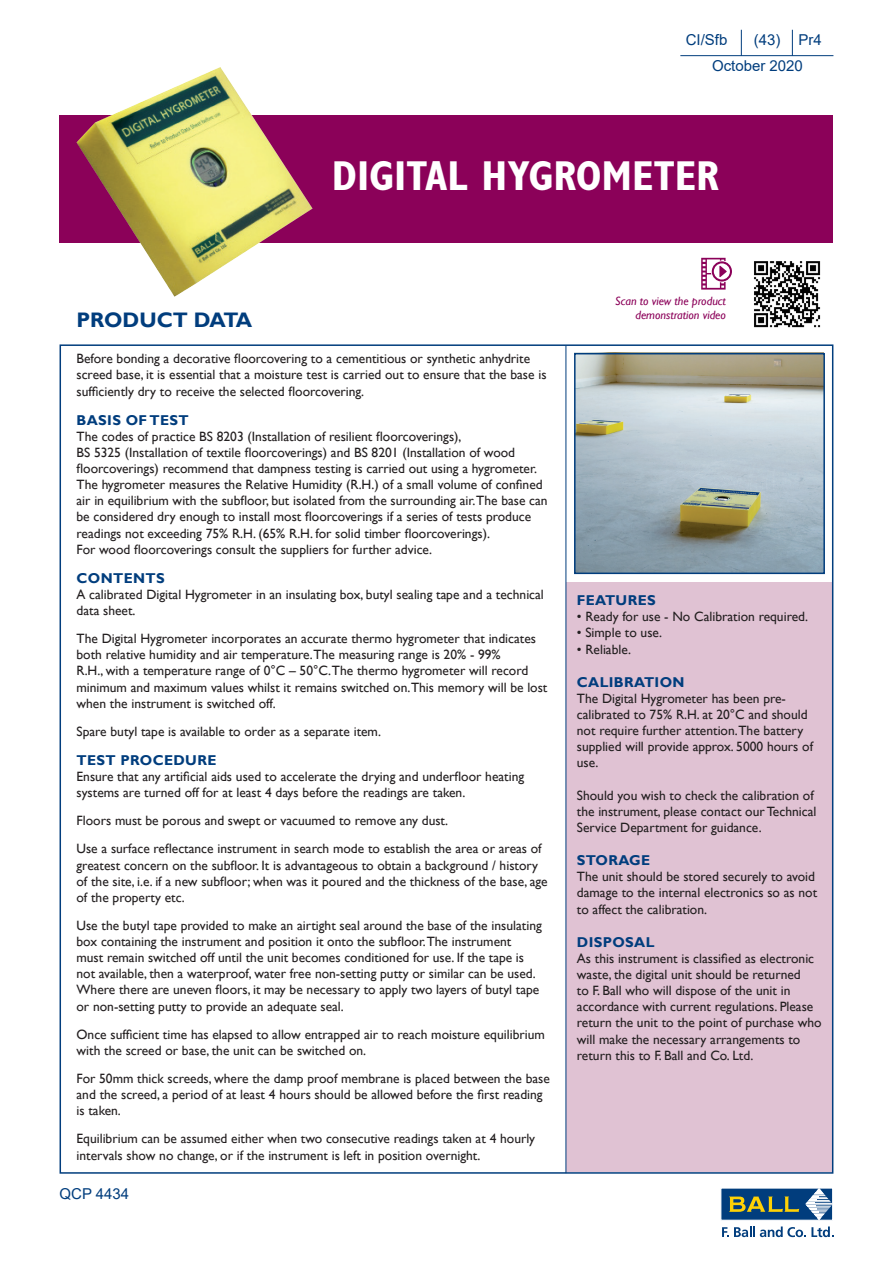
<style>
.page{position:relative;width:893px;height:1263px;background:#fff}
.page>*{position:absolute;margin:0;border:0;box-sizing:border-box;transform-origin:0 0}
.t1{font:700 condensed 42px "Gill Sans MT Std";color:#fff}
.t2{font:700 21px "Gill Sans";color:#013d7d}
.t3{font:15px "Arial";color:#013d7d}
.t4{font:700 14.25px "Gill Sans";letter-spacing:.025em;color:#013d7d}
.t5{font:13.5px/16.2px "Gill Sans";color:#231f20}
.t6{font:italic 12px/13.5px "Gill Sans";color:#8b0159;text-align:right}
</style>
<div class="page">
<img style="left:577px;top:356px;width:245px;height:215px">
<div style="left:566px;top:582px;width:267px;height:590px;background:#e0c2d3"></div>
<hr style="left:680px;top:55px;width:153px;height:1px;background:#013d7d">
<svg style="left:741px;top:30px;width:1px;height:26px"></svg>
<svg style="left:792px;top:30px;width:1px;height:25px"></svg>
<div style="left:60px;top:115px;width:773px;height:127px;background:#8b0159"></div>
<hr style="left:566px;top:346px;width:1px;height:827px;background:#013d7d">
<div style="left:574px;top:353px;width:251px;height:221px;border:2px solid #013d7d"></div>
<svg style="left:722px;top:1226px;width:111px;height:11px"></svg>
<div style="left:721px;top:1188px;width:112px;height:32px;background:#013d7d"></div>
<svg style="left:729px;top:1196px;width:70px;height:16px"></svg>
<svg style="left:805px;top:1188px;width:28px;height:32px"></svg>
<img style="left:77px;top:67px;width:236px;height:230px">
<svg style="left:701px;top:258px;width:31px;height:32px"></svg>
<img style="left:754px;top:261px;width:67px;height:67px">
<p class="t3" style="left:686px;top:30px;width:43px">CI/Sfb</p>
<p class="t3" style="left:754px;top:30px;width:28px">(43)</p>
<p class="t3" style="left:798px;top:30px;width:25px">Pr4</p>
<p class="t3" style="left:712px;top:56px;width:92px">October 2020</p>
<p class="t1" style="left:332px;top:151px;width:389px">DIGITAL HYGROMETER</p>
<p class="t2" style="left:77px;top:307px;width:177px">PRODUCT DATA</p>
<p class="t5" style="left:77px;top:351px;width:471px">Before bonding a decorative floorcovering to a cementitious or synthetic anhydrite screed base, it is essential that a moisture test is carried out to ensure that the base is sufficiently dry to receive the selected floorcovering.</p>
<p class="t4" style="left:77px;top:411px;width:114px">BASIS OF TEST</p>
<p class="t5" style="left:77px;top:428px;width:386px">The codes of practice BS 8203 (Installation of resilient floorcoverings),</p>
<p class="t5" style="left:77px;top:445px;width:473px">BS 5325 (Installation of textile floorcoverings) and BS 8201 (Installation of wood floorcoverings) recommend that dampness testing is carried out using a hygrometer.<br>The hygrometer measures the Relative Humidity (R.H.) of a small volume of confined air in equilibrium with the subfloor, but isolated from the surrounding air.The base can be considered dry enough to install most floorcoverings if a series of tests produce readings not exceeding 75% R.H. (65% R.H. for solid timber floorcoverings).</p>
<p class="t5" style="left:77px;top:541px;width:357px">For wood floorcoverings consult the suppliers for further advice.</p>
<p class="t4" style="left:77px;top:569px;width:90px">CONTENTS</p>
<p class="t5" style="left:77px;top:586px;width:469px">A calibrated Digital Hygrometer in an insulating box, butyl sealing tape and a technical data sheet.</p>
<p class="t5" style="left:77px;top:631px;width:472px">The Digital Hygrometer incorporates an accurate thermo hygrometer that indicates both relative humidity and air temperature.The measuring range is 20% - 99%<br>R.H., with a temperature range of 0°C – 50°C.The thermo hygrometer will record minimum and maximum values whilst it remains switched on.This memory will be lost when the instrument is switched off.</p>
<p class="t5" style="left:77px;top:723px;width:306px">Spare butyl tape is available to order as a separate item.</p>
<p class="t4" style="left:77px;top:751px;width:141px">TEST PROCEDURE</p>
<p class="t5" style="left:77px;top:769px;width:449px">Ensure that any artificial aids used to accelerate the drying and underfloor heating systems are turned off for at least 4 days before the readings are taken.</p>
<p class="t5" style="left:77px;top:813px;width:373px">Floors must be porous and swept or vacuumed to remove any dust.</p>
<p class="t5" style="left:77px;top:841px;width:473px">Use a surface reflectance instrument in search mode to establish the area or areas of greatest concern on the subfloor. It is advantageous to obtain a background / history of the site, i.e. if a new subfloor; when was it poured and the thickness of the base, age of the property etc.</p>
<p class="t5" style="left:77px;top:917px;width:467px">Use the butyl tape provided to make an airtight seal around the base of the insulating box containing the instrument and position it onto the subfloor.The instrument<br>must remain switched off until the unit becomes conditioned for use. If the tape is not available, then a waterproof, water free non-setting putty or similar can be used.<br>Where there are uneven floors, it may be necessary to apply two layers of butyl tape or non-setting putty to provide an adequate seal.</p>
<p class="t5" style="left:77px;top:1026px;width:470px">Once sufficient time has elapsed to allow entrapped air to reach moisture equilibrium with the screed or base, the unit can be switched on.</p>
<p class="t5" style="left:77px;top:1070px;width:475px">For 50mm thick screeds, where the damp proof membrane is placed between the base and the screed, a period of at least 4 hours should be allowed before the first reading is taken.</p>
<p class="t5" style="left:77px;top:1131px;width:460px">Equilibrium can be assumed either when two consecutive readings taken at 4 hourly intervals show no change, or if the instrument is left in position overnight.</p>
<p class="t3" style="left:60px;top:1183px;width:71px">QCP 4434</p>
<p class="t6" style="left:615px;top:295px;width:112px">Scan to view the product demonstration video</p>
<p class="t4" style="left:577px;top:592px;width:80px">FEATURES</p>
<p class="t5" style="left:577px;top:609px;width:233px">• Ready for use - No Calibration required.</p>
<p class="t5" style="left:577px;top:625px;width:87px">• Simple to use.</p>
<p class="t5" style="left:577px;top:641px;width:56px">• Reliable.</p>
<p class="t4" style="left:577px;top:673px;width:109px">CALIBRATION</p>
<p class="t5" style="left:577px;top:690px;width:238px">The Digital Hygrometer has been pre&shy;calibrated to 75% R.H. at 20°C and should not require further attention.The battery supplied will provide approx. 5000 hours of use.</p>
<p class="t5" style="left:577px;top:787px;width:241px">Should you wish to check the calibration of the instrument, please contact our Technical<br>Service Department for guidance.</p>
<p class="t4" style="left:577px;top:852px;width:75px">STORAGE</p>
<p class="t5" style="left:577px;top:869px;width:242px">The unit should be stored securely to avoid damage to the internal electronics so as not to affect the calibration.</p>
<p class="t4" style="left:577px;top:933px;width:79px">DISPOSAL</p>
<p class="t5" style="left:577px;top:950px;width:246px">As this instrument is classified as electronic waste, the digital unit should be returned<br>to F. Ball who will dispose of the unit in accordance with current regulations. Please return the unit to the point of purchase who will make the necessary arrangements to return this to F. Ball and Co. Ltd.</p>
</div>
